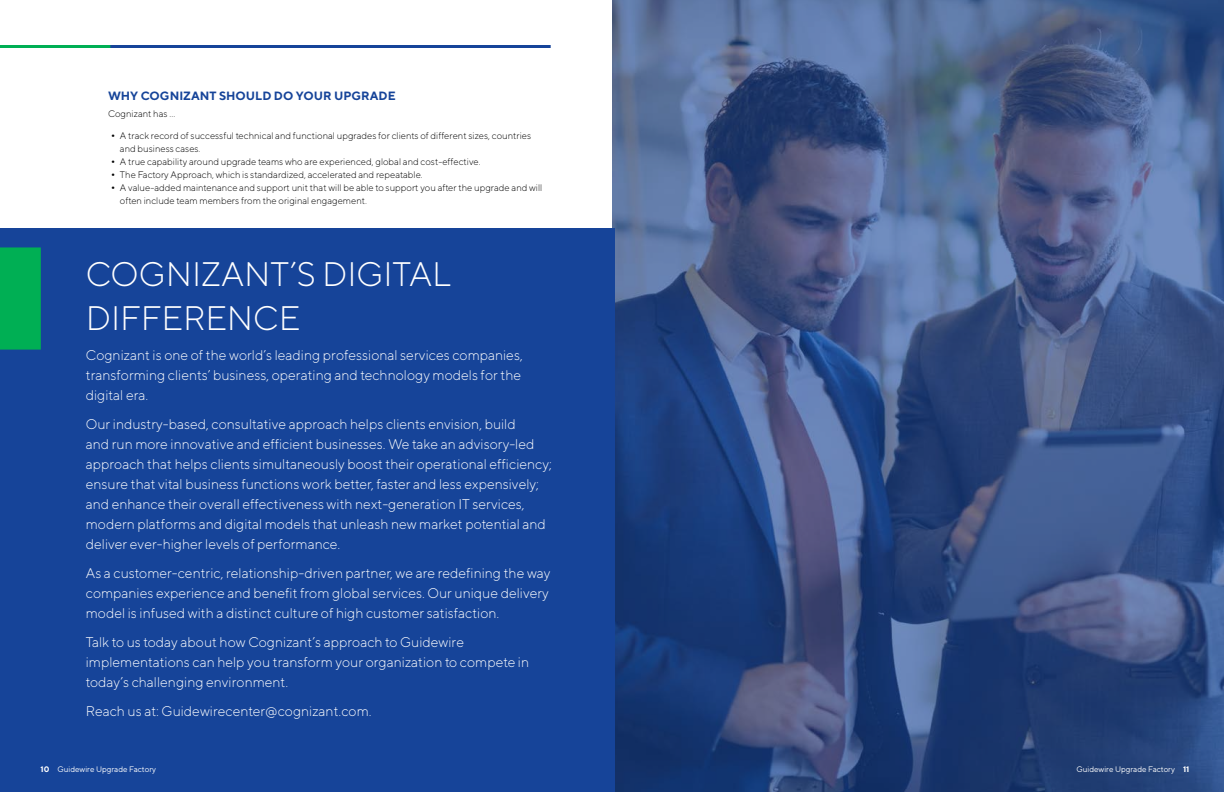
<style>
.page{position:relative;width:1224px;height:792px;background:#fff}
.page>*{position:absolute;margin:0;border:0;box-sizing:border-box;transform-origin:0 0}
.t1{font:300 34px/44px "TT Norms";color:#fff}
.t2{font:300 14px/20px "TT Norms";color:#fff}
.t3{font:700 12px "TT Norms";color:#164499}
.t4{font:300 9.5px/13px "TT Norms";color:#000}
.t5{font:8px "TT Norms";color:#fff}
.s1{font-weight:700}
</style>
<div class="page">
<hr style="left:20px;top:45px;width:531px;height:3px;background:#164499">
<hr style="left:0;top:45px;width:110px;height:3px;background:#00af54">
<svg style="left:612px;top:0;width:612px;height:792px;background:#3d5587"></svg>
<div style="left:0;top:228px;width:614px;height:564px;background:#164499"></div>
<div style="left:0;top:247px;width:41px;height:103px;background:#00af54"></div>
<p class="t3" style="left:108px;top:88px;width:289px">WHY COGNIZANT SHOULD DO YOUR UPGRADE</p>
<p class="t4" style="left:108px;top:107px;width:69px">Cognizant has …</p>
<p class="t4" style="left:120px;top:129px;width:413px;text-indent:-9px"><span class="s1">•</span> A track record of successful technical and functional upgrades for clients of different sizes, countries and business cases.</p>
<p class="t4" style="left:111px;top:155px;width:371px"><span class="s1">•</span> A true capability around upgrade teams who are experienced, global and cost-effective.</p>
<p class="t4" style="left:111px;top:168px;width:313px"><span class="s1">•</span> The Factory Approach, which is standardized, accelerated and repeatable.</p>
<p class="t4" style="left:120px;top:181px;width:424px;text-indent:-9px"><span class="s1">•</span> A value-added maintenance and support unit that will be able to support you after the upgrade and will often include team members from the original engagement.</p>
<h1 class="t1" style="left:86px;top:251px;width:367px">COGNIZANT’S DIGITAL<br>DIFFERENCE</h1>
<p class="t2" style="left:86px;top:345px;width:438px;text-align:justify">Cognizant is one of the world’s leading professional services companies, transforming clients’ business, operating and technology models for the digital era.</p>
<p class="t2" style="left:86px;top:414px;width:468px">Our industry-based, consultative approach helps clients envision, build<br>and run more innovative and efficient businesses. We take an advisory-led approach that helps clients simultaneously boost their operational efficiency; ensure that vital business functions work better, faster and less expensively; and enhance their overall effectiveness with next-generation IT services, modern platforms and digital models that unleash new market potential and deliver ever-higher levels of performance.</p>
<p class="t2" style="left:86px;top:563px;width:466px">As a customer-centric, relationship-driven partner, we are redefining the way companies experience and benefit from global services. Our unique delivery model is infused with a distinct culture of high customer satisfaction.</p>
<p class="t2" style="left:86px;top:632px;width:445px">Talk to us today about how Cognizant’s approach to Guidewire implementations can help you transform your organization to compete in today’s challenging environment.</p>
<p class="t2" style="left:86px;top:701px;width:287px">Reach us at: Guidewirecenter@cognizant.com.</p>
<p class="t5" style="left:41px;top:764px;width:117px"><span class="s1">10</span> Guidewire Upgrade Factory</p>
<p class="t5" style="left:1053px;top:764px;width:117px">Guidewire Upg ade Factory 8/19</p>
<p class="t5" style="left:1076px;top:764px;width:114px">Guidewire Upgrade Factory <span class="s1">1111</span></p>
</div>
